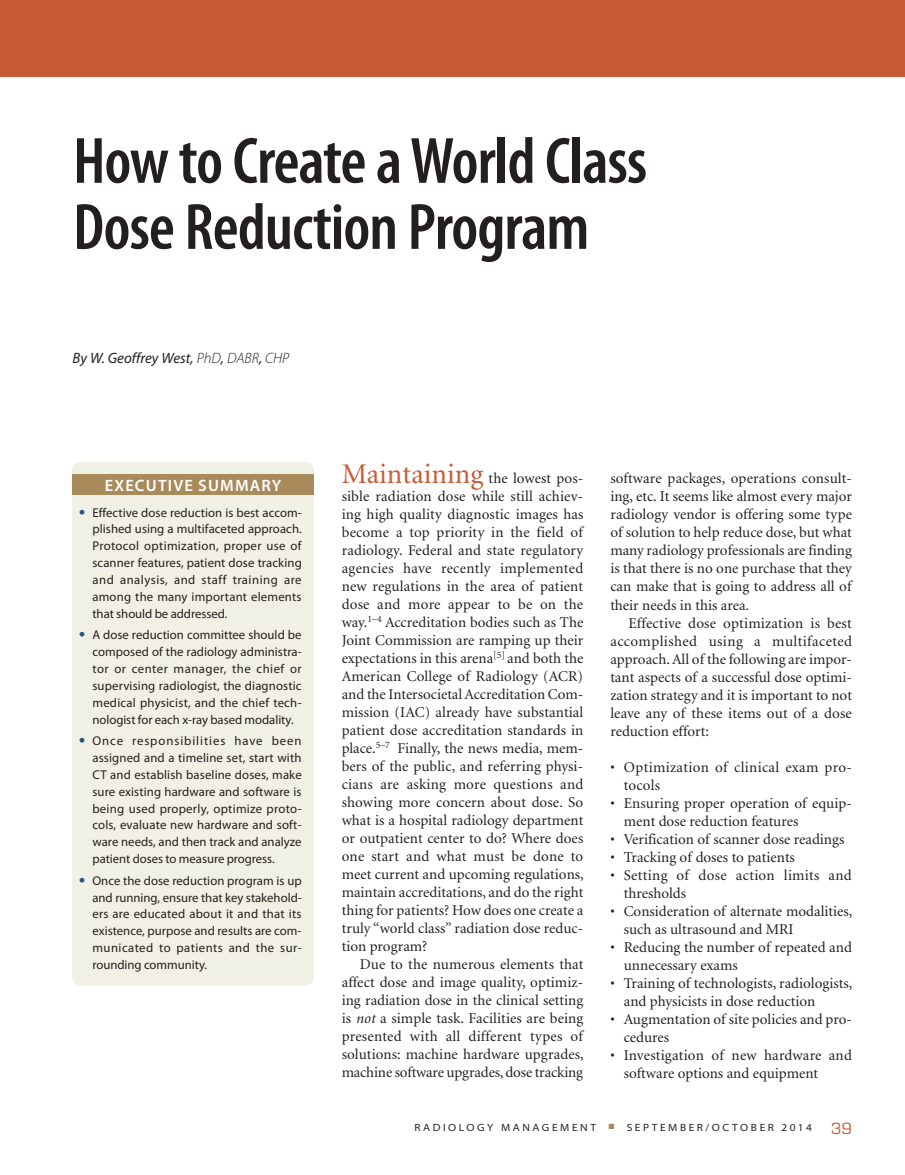
<style>
.page{position:relative;width:905px;height:1175px;background:#fff}
.page>*{position:absolute;margin:0;border:0;box-sizing:border-box;transform-origin:0 0}
.t1{font:600 condensed 66px/66px "Myriad Pro";letter-spacing:-.015em;color:#231f20}
.t2{font:600 16.5px "Myriad Pro";letter-spacing:.07em;color:#fff}
.t3{font:15px/18px "Minion";color:#231f20}
.t4{font:15px/18px "Minion";letter-spacing:.02em;color:#231f20}
.t5{font:15px/18px "Minion";letter-spacing:.025em;color:#231f20}
.t6{font:italic 15px "Myriad Pro";color:#231f20}
.t7{font:15px "Eurostile";color:#c75b35}
.t8{font:12.75px/17px "Myriad Pro";letter-spacing:-.005em;color:#231f20;text-align:justify}
.t9{font:semi-expanded 10.5px "Myriad Pro";letter-spacing:.245em;color:#231f20}
.s1{font-weight:300}
.s2{font-family:"Eurostile";color:#27587f}
.s3{font-size:28.5px;color:#c75b35}
.s4{font-style:italic}
</style>
<div class="page">
<div style="left:0;top:0;width:904px;height:77px;background:#c75b35"></div>
<div style="left:72px;top:461px;width:242px;height:524px;background:#f1f0e4;border-radius:9px"></div>
<div style="left:72px;top:474px;width:241px;height:21px;background:#a88a5b"></div>
<h1 class="t1" style="left:73px;top:127px;width:575px">How to Create a World Class<br>Dose Reduction Program</h1>
<p class="t6" style="left:73px;top:349px;width:218px">By W. Geoffrey West, <span class="s1">PhD</span>, <span class="s1">DABR</span>, <span class="s1">CHP</span></p>
<p class="t2" style="left:105px;top:475px;width:178px">EXECUTIVE SUMMARY</p>
<p class="t8" style="left:92px;top:503px;width:211px;text-indent:-14px"><span class="s2">•</span> Effective dose reduction is best accom&shy;plished using a multifaceted approach.<br>Protocol optimization, proper use of scanner features, patient dose tracking and analysis, and staff training are among the many important elements that should be addressed.</p>
<p class="t8" style="left:92px;top:626px;width:211px;text-indent:-14px"><span class="s2">•</span> A dose reduction committee should be composed of the radiology administra&shy;tor or center manager, the chief or supervising radiologist, the diagnostic medical physicist, and the chief tech&shy;nologist for each x-ray based modality.</p>
<p class="t8" style="left:92px;top:732px;width:211px;text-indent:-14px"><span class="s2">•</span> Once responsibilities have been assigned and a timeline set, start with CT and establish baseline doses, make sure existing hardware and software is being used properly, optimize proto&shy;cols, evaluate new hardware and soft&shy;ware needs, and then track and analyze patient doses to measure progress.</p>
<p class="t8" style="left:92px;top:871px;width:211px;text-indent:-14px"><span class="s2">•</span> Once the dose reduction program is up and running, ensure that key stakehold&shy;ers are educated about it and that its existence, purpose and results are com&shy;municated to patients and the sur&shy;rounding community.</p>
<p class="t3" style="left:342px;top:470px;width:243px;text-align:justify"><span class="s3">Maintaining</span> the lowest pos&shy;sible radiation dose while still achiev&shy;ing high quality diagnostic images has become a top priority in the field of radiology. Federal and state regulatory agencies have recently implemented new regulations in the area of patient dose and more appear to be on the way.<sup>1–4</sup> Accreditation bodies such as The Joint Commission are ramping up their expectations in this arena<sup>[5]</sup> and both the American College of Radiology (ACR) and the Intersocietal Accreditation Com&shy;mission (IAC) already have substantial patient dose accreditation standards in place.<sup>5–7</sup> Finally, the news media, mem&shy;bers of the public, and referring physi&shy;cians are asking more questions and showing more concern about dose. So what is a hospital radiology department or outpatient center to do? Where does one start and what must be done to meet current and upcoming regulations, maintain accreditations, and do the right thing for patients? How does one create a truly “world class” radiation dose reduc&shy;tion program?</p>
<p class="t3" style="left:342px;top:956px;width:243px;text-align:justify;text-indent:18px">Due to the numerous elements that affect dose and image quality, optimiz&shy;ing radiation dose in the clinical setting is <span class="s4">not</span> a simple task. Facilities are being presented with all different types of solutions: machine hardware upgrades, machine software upgrades, dose tracking</p>
<p class="t3" style="left:610px;top:470px;width:243px;text-align:justify">software packages, operations consult&shy;ing, etc. It seems like almost every major radiology vendor is offering some type of solution to help reduce dose, but what many radiology professionals are finding is that there is no one purchase that they can make that is going to address all of their needs in this area.</p>
<p class="t3" style="left:610px;top:614px;width:243px;text-align:justify;text-indent:18px">Effective dose optimization is best accomplished using a multifaceted approach. All of the following are impor&shy;tant aspects of a successful dose optimi&shy;zation strategy and it is important to not leave any of these items out of a dose reduction effort:</p>
<p class="t5" style="left:624px;top:758px;width:230px;text-indent:-14px">• Optimization of clinical exam pro&shy;tocols</p>
<p class="t3" style="left:624px;top:794px;width:230px;text-indent:-14px">• Ensuring proper operation of equip&shy;ment dose reduction features</p>
<p class="t3" style="left:610px;top:830px;width:235px">• Verification of scanner dose readings</p>
<p class="t3" style="left:610px;top:848px;width:186px">• Tracking of doses to patients</p>
<p class="t4" style="left:624px;top:866px;width:229px;text-indent:-14px">• Setting of dose action limits and thresholds</p>
<p class="t3" style="left:624px;top:902px;width:230px;text-indent:-14px">• Consideration of alternate modalities, such as ultrasound and MRI</p>
<p class="t3" style="left:624px;top:938px;width:229px;text-indent:-14px">• Reducing the number of repeated and unnecessary exams</p>
<p class="t3" style="left:624px;top:974px;width:230px;text-indent:-14px">• Training of technologists, radiologists, and physicists in dose reduction</p>
<p class="t3" style="left:624px;top:1010px;width:229px;text-indent:-14px">• Augmentation of site policies and pro&shy;cedures</p>
<p class="t3" style="left:624px;top:1046px;width:229px;text-indent:-14px">• Investigation of new hardware and software options and equipment</p>
<p class="t9" style="left:414px;top:1120px;width:183px">RADIOLOGY MANAGEMENT</p>
<p class="t9" style="left:626px;top:1120px;width:187px">SEPTEMBER/OCTOBER 2014</p>
<p class="t7" style="left:831px;top:1119px;width:22px">39</p>
</div>
